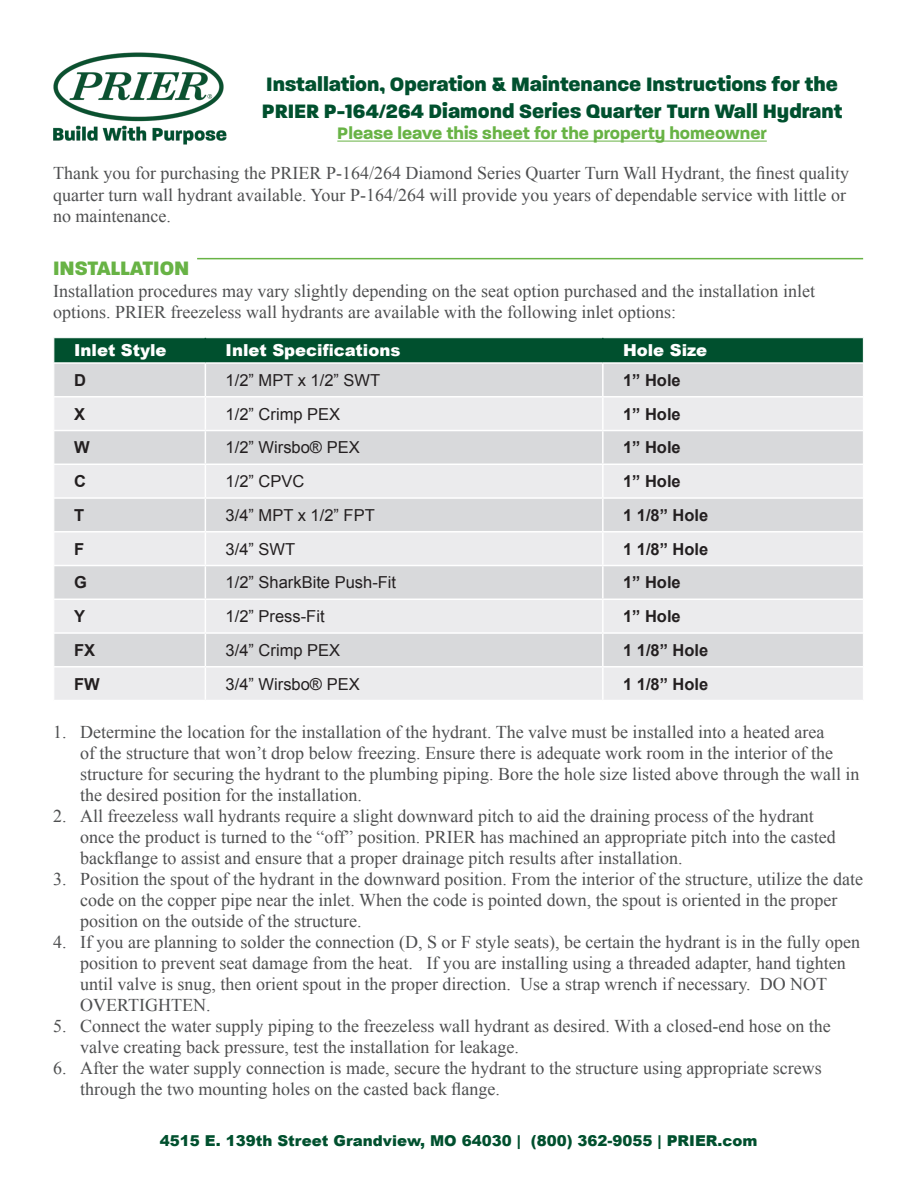
<style>
.page{position:relative;width:918px;height:1188px;background:#fff}
.page>*{position:absolute;margin:0;border:0;box-sizing:border-box;transform-origin:0 0}
.t1{font:800 21px "Paralucent";color:#00502e}
.t2{font:800 21px "Paralucent";color:#68b345}
.t3{font:18px/21px "Times New Roman";color:#4e4f50}
.t4{font:700 18px "Paralucent";color:#68b345}
.t5{font:16.5px "Arial";color:#231f20}
.t6{font:700 16.5px "Arial";color:#231f20}
.t7{font:900 16.5px "Arial";color:#fff}
.t8{font:900 15px "Arial";color:#00502e}
</style>
<div class="page">
<img style="left:53px;top:52px;width:174px;height:93px">
<hr style="left:337px;top:141px;width:430px;height:1px;background:#68b345">
<hr style="left:197px;top:258px;width:666px;height:1px;background:#68b345">
<div style="left:55px;top:364px;width:808px;height:32px;background:#d8d9db"></div>
<svg style="left:55px;top:398px;width:808px;height:302px;background:#e2e3e5"></svg>
<div style="left:54px;top:338px;width:810px;height:25px;background:#00502e"></div>
<hr style="left:602px;top:338px;width:2px;height:24px;background:#00502e">
<hr style="left:54px;top:362px;width:151px;height:2px;background:#fff">
<hr style="left:205px;top:362px;width:398px;height:2px;background:#fff">
<hr style="left:205px;top:364px;width:1px;height:32px;background:#fff">
<hr style="left:603px;top:362px;width:260px;height:2px;background:#fff">
<hr style="left:602px;top:364px;width:2px;height:32px;background:#fff">
<hr style="left:205px;top:398px;width:1px;height:32px;background:#fff">
<hr style="left:602px;top:398px;width:2px;height:32px;background:#fff">
<hr style="left:54px;top:430px;width:151px;height:1px;background:#fff">
<hr style="left:205px;top:430px;width:398px;height:1px;background:#fff">
<hr style="left:205px;top:431px;width:1px;height:33px;background:#fff">
<hr style="left:603px;top:430px;width:260px;height:1px;background:#fff">
<hr style="left:602px;top:431px;width:2px;height:33px;background:#fff">
<hr style="left:54px;top:464px;width:151px;height:1px;background:#fff">
<hr style="left:205px;top:464px;width:398px;height:1px;background:#fff">
<hr style="left:205px;top:465px;width:1px;height:32px;background:#fff">
<hr style="left:603px;top:464px;width:260px;height:1px;background:#fff">
<hr style="left:602px;top:465px;width:2px;height:32px;background:#fff">
<hr style="left:54px;top:497px;width:151px;height:2px;background:#fff">
<hr style="left:205px;top:497px;width:398px;height:2px;background:#fff">
<hr style="left:205px;top:499px;width:1px;height:32px;background:#fff">
<hr style="left:603px;top:497px;width:260px;height:2px;background:#fff">
<hr style="left:602px;top:499px;width:2px;height:32px;background:#fff">
<hr style="left:54px;top:531px;width:151px;height:2px;background:#fff">
<hr style="left:205px;top:531px;width:398px;height:2px;background:#fff">
<hr style="left:205px;top:533px;width:1px;height:32px;background:#fff">
<hr style="left:603px;top:531px;width:260px;height:2px;background:#fff">
<hr style="left:602px;top:533px;width:2px;height:32px;background:#fff">
<hr style="left:54px;top:565px;width:151px;height:1px;background:#fff">
<hr style="left:205px;top:565px;width:398px;height:1px;background:#fff">
<hr style="left:205px;top:566px;width:1px;height:33px;background:#fff">
<hr style="left:603px;top:565px;width:260px;height:1px;background:#fff">
<hr style="left:602px;top:566px;width:2px;height:33px;background:#fff">
<hr style="left:54px;top:599px;width:151px;height:1px;background:#fff">
<hr style="left:205px;top:599px;width:398px;height:1px;background:#fff">
<hr style="left:205px;top:600px;width:1px;height:32px;background:#fff">
<hr style="left:603px;top:599px;width:260px;height:1px;background:#fff">
<hr style="left:602px;top:600px;width:2px;height:32px;background:#fff">
<hr style="left:54px;top:632px;width:151px;height:2px;background:#fff">
<hr style="left:205px;top:632px;width:398px;height:2px;background:#fff">
<hr style="left:205px;top:634px;width:1px;height:32px;background:#fff">
<hr style="left:603px;top:632px;width:260px;height:2px;background:#fff">
<hr style="left:602px;top:634px;width:2px;height:32px;background:#fff">
<hr style="left:54px;top:666px;width:151px;height:2px;background:#fff">
<hr style="left:205px;top:666px;width:398px;height:2px;background:#fff">
<hr style="left:205px;top:668px;width:1px;height:32px;background:#fff">
<hr style="left:603px;top:666px;width:260px;height:2px;background:#fff">
<hr style="left:602px;top:668px;width:2px;height:32px;background:#fff">
<p class="t1" style="left:266px;top:71px;width:573px">Installation, Operation &amp; Maintenance Instructions for the</p>
<p class="t1" style="left:262px;top:98px;width:582px">PRIER P-164/264 Diamond Series Quarter Turn Wall Hydrant</p>
<p class="t4" style="left:337px;top:123px;width:431px">Please leave this sheet for the property homeowner</p>
<p class="t3" style="left:53px;top:162px;width:798px;line-height:21.6px">Thank you for purchasing the PRIER P-164/264 Diamond Series Quarter Turn Wall Hydrant, the finest quality quarter turn wall hydrant available. Your P-164/264 will provide you years of dependable service with little or no maintenance.</p>
<p class="t2" style="left:53px;top:256px;width:138px">INSTALLATION</p>
<p class="t3" style="left:53px;top:279px;width:763px;line-height:21.6px">Installation procedures may vary slightly depending on the seat option purchased and the installation inlet options. PRIER freezeless wall hydrants are available with the following inlet options:</p>
<p class="t7" style="left:74px;top:338px;width:94px">Inlet Style</p>
<p class="t7" style="left:226px;top:338px;width:176px">Inlet Specifications</p>
<p class="t7" style="left:623px;top:338px;width:86px">Hole Size</p>
<p class="t6" style="left:74px;top:369px;width:13px">D</p>
<p class="t5" style="left:226px;top:369px;width:156px">1/2” MPT x 1/2” SWT</p>
<p class="t6" style="left:623px;top:369px;width:59px">1” Hole</p>
<p class="t6" style="left:74px;top:403px;width:13px">X</p>
<p class="t5" style="left:226px;top:403px;width:116px">1/2” Crimp PEX</p>
<p class="t6" style="left:623px;top:403px;width:59px">1” Hole</p>
<p class="t6" style="left:74px;top:437px;width:17px">W</p>
<p class="t5" style="left:226px;top:437px;width:136px">1/2” Wirsbo® PEX</p>
<p class="t6" style="left:623px;top:437px;width:59px">1” Hole</p>
<p class="t6" style="left:74px;top:470px;width:13px">C</p>
<p class="t5" style="left:226px;top:471px;width:80px">1/2” CPVC</p>
<p class="t6" style="left:623px;top:470px;width:59px">1” Hole</p>
<p class="t6" style="left:74px;top:504px;width:12px">T</p>
<p class="t5" style="left:226px;top:504px;width:151px">3/4” MPT x 1/2” FPT</p>
<p class="t6" style="left:623px;top:504px;width:87px">1 1/8” Hole</p>
<p class="t6" style="left:74px;top:538px;width:12px">F</p>
<p class="t5" style="left:226px;top:538px;width:71px">3/4” SWT</p>
<p class="t6" style="left:623px;top:538px;width:87px">1 1/8” Hole</p>
<p class="t6" style="left:74px;top:572px;width:14px">G</p>
<p class="t5" style="left:226px;top:572px;width:172px">1/2” SharkBite Push-Fit</p>
<p class="t6" style="left:623px;top:572px;width:59px">1” Hole</p>
<p class="t6" style="left:74px;top:605px;width:13px">Y</p>
<p class="t5" style="left:226px;top:606px;width:101px">1/2” Press-Fit</p>
<p class="t6" style="left:623px;top:605px;width:59px">1” Hole</p>
<p class="t6" style="left:74px;top:639px;width:23px">FX</p>
<p class="t5" style="left:226px;top:639px;width:116px">3/4” Crimp PEX</p>
<p class="t6" style="left:623px;top:639px;width:87px">1 1/8” Hole</p>
<p class="t6" style="left:74px;top:673px;width:27px">FW</p>
<p class="t5" style="left:226px;top:673px;width:136px">3/4” Wirsbo® PEX</p>
<p class="t6" style="left:623px;top:673px;width:87px">1 1/8” Hole</p>
<p class="t3" style="left:80px;top:721px;width:781px;text-indent:-27px">1. Determine the location for the installation of the hydrant. The valve must be installed into a heated area<br>of the structure that won’t drop below freezing. Ensure there is adequate work room in the interior of the structure for securing the hydrant to the plumbing piping. Bore the hole size listed above through the wall in the desired position for the installation.</p>
<p class="t3" style="left:80px;top:805px;width:757px;text-indent:-27px">2. All freezeless wall hydrants require a slight downward pitch to aid the draining process of the hydrant once the product is turned to the “off” position. PRIER has machined an appropriate pitch into the casted backflange to assist and ensure that a proper drainage pitch results after installation.</p>
<p class="t3" style="left:80px;top:868px;width:784px;text-indent:-27px">3. Position the spout of the hydrant in the downward position. From the interior of the structure, utilize the date code on the copper pipe near the inlet. When the code is pointed down, the spout is oriented in the proper position on the outside of the structure.</p>
<p class="t3" style="left:80px;top:931px;width:781px;text-indent:-27px">4. If you are planning to solder the connection (D, S or F style seats), be certain the hydrant is in the fully open position to prevent seat damage from the heat. If you are installing using a threaded adapter, hand tighten until valve is snug, then orient spout in the proper direction. Use a strap wrench if necessary. DO NOT OVERTIGHTEN.</p>
<p class="t3" style="left:80px;top:1015px;width:752px;text-indent:-27px">5. Connect the water supply piping to the freezeless wall hydrant as desired. With a closed-end hose on the valve creating back pressure, test the installation for leakage.</p>
<p class="t3" style="left:80px;top:1057px;width:743px;text-indent:-27px">6. After the water supply connection is made, secure the hydrant to the structure using appropriate screws through the two mounting holes on the casted back flange.</p>
<p class="t8" style="left:160px;top:1130px;width:599px">4515 E. 139th Street Grandview, MO 64030 | (800) 362-9055 | PRIER.com</p>
</div>
